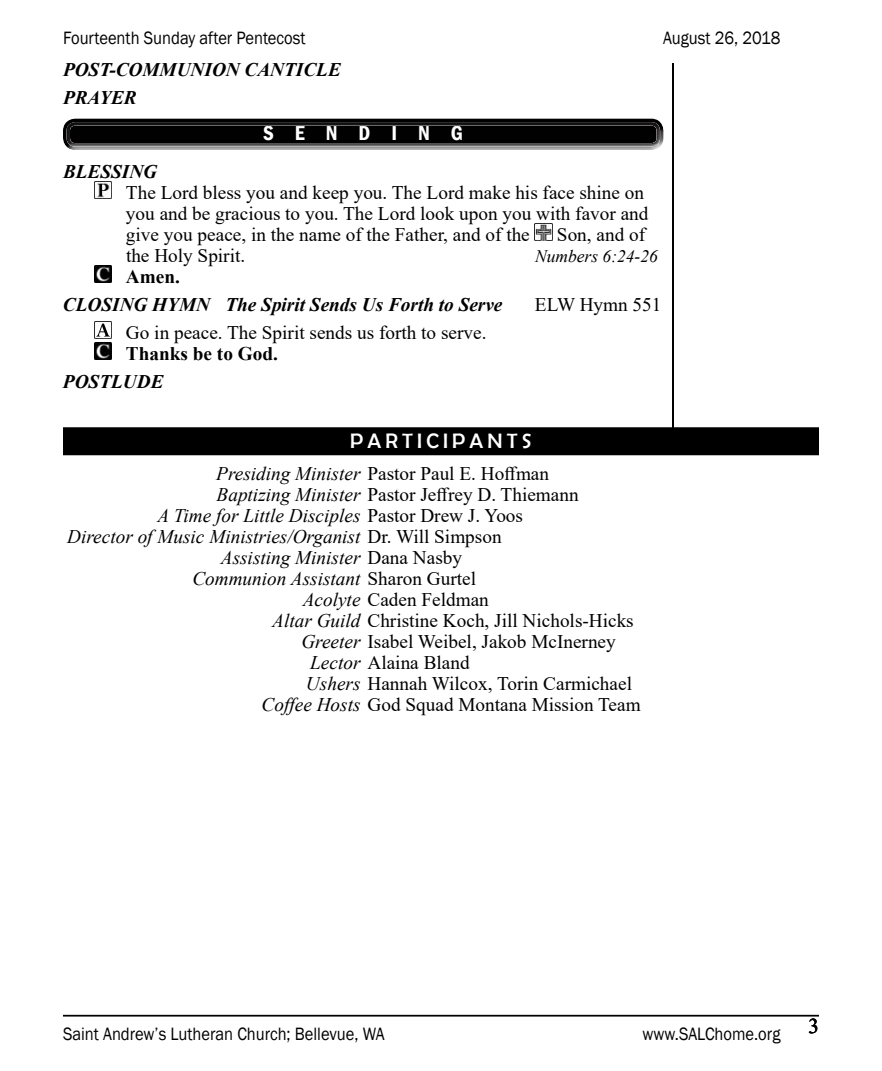
<style>
.page{position:relative;width:882px;height:1071px;background:#fff}
.page>*{position:absolute;margin:0;border:0;box-sizing:border-box;transform-origin:0 0}
.t1{font:21px "Berlin Sans FB";letter-spacing:.2em;color:#fff}
.t2{font:600 condensed 21px "Franklin Gothic";letter-spacing:1em;color:#fff}
.t3{font:21px "Times New Roman";color:#000}
.t4{font:19.25px/21px "Times New Roman";color:#000}
.t5{font:italic 19.25px "Times New Roman";color:#000}
.t6{font:italic 700 19.25px/28px "Times New Roman";color:#000}
.t7{font:700 19.25px "Times New Roman";color:#000}
.t8{font:18.38px "Franklin Gothic";color:#000;scale:.9 1}
.t9{font:italic 17.5px "Times New Roman";color:#000}
.s1{font-style:italic}
.s2{font-style:normal}
</style>
<div class="page">
<hr style="left:672px;top:63px;width:2px;height:945px;background:#000">
<div style="left:662px;top:441px;width:25px;height:567px;background:#fff"></div>
<hr style="left:63px;top:1015px;width:756px;height:2px;background:#000">
<svg style="left:68px;top:148px;width:589px;height:2px"></svg>
<div style="left:62px;top:111px;width:603px;height:37px;background:#000;opacity:.75"></div>
<img style="left:94px;top:181px;width:18px;height:18px">
<img style="left:535px;top:223px;width:17px;height:18px">
<img style="left:94px;top:265px;width:18px;height:18px">
<img style="left:94px;top:321px;width:18px;height:18px">
<img style="left:94px;top:342px;width:18px;height:18px">
<div style="left:63px;top:427px;width:756px;height:28px;background:#000"></div>
<p class="t8" style="left:63px;top:27px;width:271px">Fourteenth Sunday after Pentecost</p>
<p class="t8" style="left:663px;top:27px;width:132px">August 26, 2018</p>
<p class="t6" style="left:63px;top:55px;width:279px">POST-COMMUNION CANTICLE<br>PRAYER</p>
<p class="t2" style="left:263px;top:119px;width:202px">SENDING</p>
<p class="t6" style="left:63px;top:157px;width:96px">BLESSING</p>
<p class="t4" style="left:126px;top:181px;width:524px">The Lord bless you and keep you. The Lord make his face shine on you and be gracious to you. The Lord look upon you with favor and give you peace, in the name of the Father, and of the</p>
<p class="t4" style="left:557px;top:223px;width:90px">Son, and of</p>
<p class="t4" style="left:126px;top:244px;width:121px">the Holy Spirit.</p>
<p class="t9" style="left:535px;top:244px;width:124px">Numbers 6:24-26</p>
<p class="t7" style="left:126px;top:263px;width:55px">Amen.</p>
<p class="t6" style="left:63px;top:290px;width:441px">CLOSING HYMN The Spirit Sends Us Forth to Serve</p>
<p class="t4" style="left:535px;top:293px;width:128px">ELW Hymn 551</p>
<p class="t4" style="left:126px;top:321px;width:362px">Go in peace. The Spirit sends us forth to serve.</p>
<p class="t7" style="left:126px;top:340px;width:153px">Thanks be to God.</p>
<p class="t6" style="left:63px;top:367px;width:102px">POSTLUDE</p>
<p class="t1" style="left:350px;top:429px;width:183px">PARTICIPANTS</p>
<p class="t4" style="left:216px;top:462px;width:334px"><span class="s1">Presiding Minister</span> Pastor Paul E. Hoffman</p>
<p class="t4" style="left:217px;top:483px;width:364px"><span class="s1">Baptizing Minister</span> Pastor Jeffrey D. Thiemann</p>
<p class="t5" style="left:158px;top:502px;width:367px">A Time for Little Disciples <span class="s2">Pastor Drew J. Yoos</span></p>
<p class="t5" style="left:67px;top:523px;width:436px">Director of Music Ministries/Organist <span class="s2">Dr. Will Simpson</span></p>
<p class="t5" style="left:221px;top:544px;width:243px">Assisting Minister <span class="s2">Dana Nasby</span></p>
<p class="t5" style="left:192px;top:565px;width:285px">Communion Assistant <span class="s2">Sharon Gurtel</span></p>
<p class="t4" style="left:303px;top:588px;width:188px"><span class="s1">Acolyte</span> Caden Feldman</p>
<p class="t4" style="left:272px;top:609px;width:363px"><span class="s1">Altar Guild</span> Christine Koch, Jill Nichols-Hicks</p>
<p class="t4" style="left:301px;top:630px;width:316px"><span class="s1">Greeter</span> Isabel Weibel, Jakob McInerney</p>
<p class="t4" style="left:310px;top:651px;width:161px"><span class="s1">Lector</span> Alaina Bland</p>
<p class="t4" style="left:306px;top:672px;width:328px"><span class="s1">Ushers</span> Hannah Wilcox, Torin Carmichael</p>
<p class="t4" style="left:262px;top:693px;width:381px"><span class="s1">Coffee Hosts</span> God Squad Montana Mission Team</p>
<p class="t8" style="left:63px;top:1022px;width:359px">Saint Andrew’s Lutheran Church; Bellevue, WA</p>
<p class="t8" style="left:643px;top:1022px;width:155px">www.SALChome.org</p>
<p class="t3" style="left:808px;top:1011px;width:12px">3</p>
</div>
